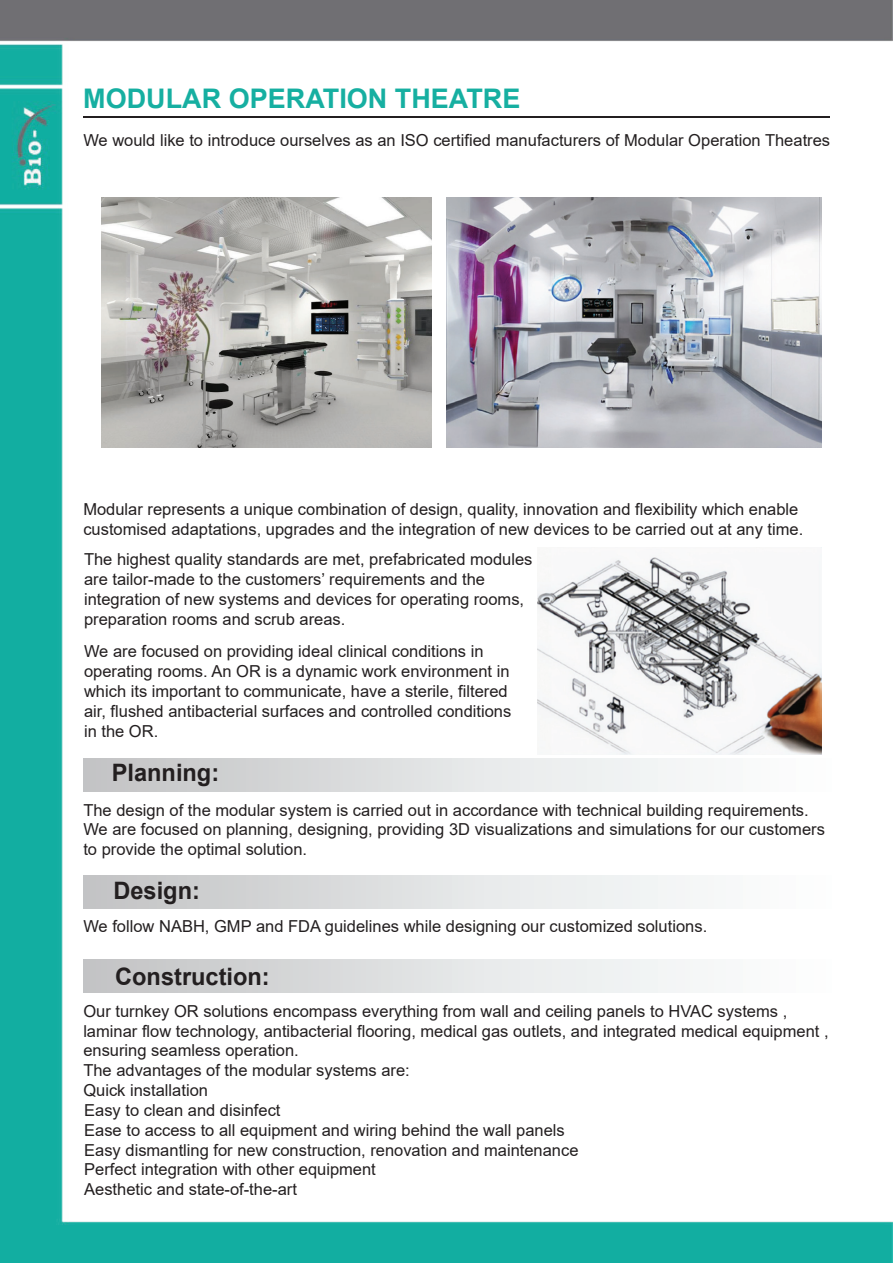
<style>
.page{position:relative;width:893px;height:1263px;background:#fff}
.page>*{position:absolute;margin:0;border:0;box-sizing:border-box;transform-origin:0 0}
.t1{font:700 27px "Arial";color:#16afa1}
.t2{font:700 24px "Arial";color:#231f20}
.t3{font:16.5px/19.8px "Arial";color:#231f20}
</style>
<div class="page">
<img style="left:0;top:0;width:893px;height:1263px">
<div style="left:83px;top:758px;width:751px;height:33px;background:linear-gradient(to right,#c4c5c7,#fff)"></div>
<div style="left:83px;top:875px;width:751px;height:33px;background:linear-gradient(to right,#c4c5c7,#fff)"></div>
<div style="left:83px;top:959px;width:751px;height:33px;background:linear-gradient(to right,#c4c5c7,#fff)"></div>
<img style="left:538px;top:547px;width:284px;height:207px">
<img style="left:102px;top:198px;width:330px;height:249px">
<hr style="left:83px;top:117px;width:747px;height:1px;background:#231f20">
<img style="left:447px;top:198px;width:375px;height:249px">
<h1 class="t1" style="left:83px;top:79px;width:438px">MODULAR OPERATION THEATRE</h1>
<p class="t3" style="left:83px;top:130px;width:748px">We would like to introduce ourselves as an ISO certified manufacturers of Modular Operation Theatres</p>
<p class="t3" style="left:83px;top:499px;width:721px">Modular represents a unique combination of design, quality, innovation and flexibility which enable customised adaptations, upgrades and the integration of new devices to be carried out at any time.</p>
<p class="t3" style="left:84px;top:550px;width:450px">The highest quality standards are met, prefabricated modules are tailor-made to the customers’ requirements and the integration of new systems and devices for operating rooms, preparation rooms and scrub areas.</p>
<p class="t3" style="left:84px;top:642px;width:429px">We are focused on providing ideal clinical conditions in operating rooms. An OR is a dynamic work environment in which its important to communicate, have a sterile, filtered air, flushed antibacterial surfaces and controlled conditions in the OR.</p>
<h2 class="t2" style="left:112px;top:756px;width:109px">Planning:</h2>
<p class="t3" style="left:83px;top:800px;width:743px">The design of the modular system is carried out in accordance with technical building requirements.<br>We are focused on planning, designing, providing 3D visualizations and simulations for our customers to provide the optimal solution.</p>
<h2 class="t2" style="left:113px;top:873px;width:88px">Design:</h2>
<p class="t3" style="left:83px;top:917px;width:625px">We follow NABH, GMP and FDA guidelines while designing our customized solutions.</p>
<h2 class="t2" style="left:115px;top:959px;width:156px">Construction:</h2>
<p class="t3" style="left:83px;top:1001px;width:747px">Our turnkey OR solutions encompass everything from wall and ceiling panels to HVAC systems , laminar flow technology, antibacterial flooring, medical gas outlets, and integrated medical equipment , ensuring seamless operation.<br>The advantages of the modular systems are:<br>Quick installation<br>Easy to clean and disinfect<br>Ease to access to all equipment and wiring behind the wall panels<br>Easy dismantling for new construction, renovation and maintenance<br>Perfect integration with other equipment<br>Aesthetic and state-of-the-art</p>
</div>
